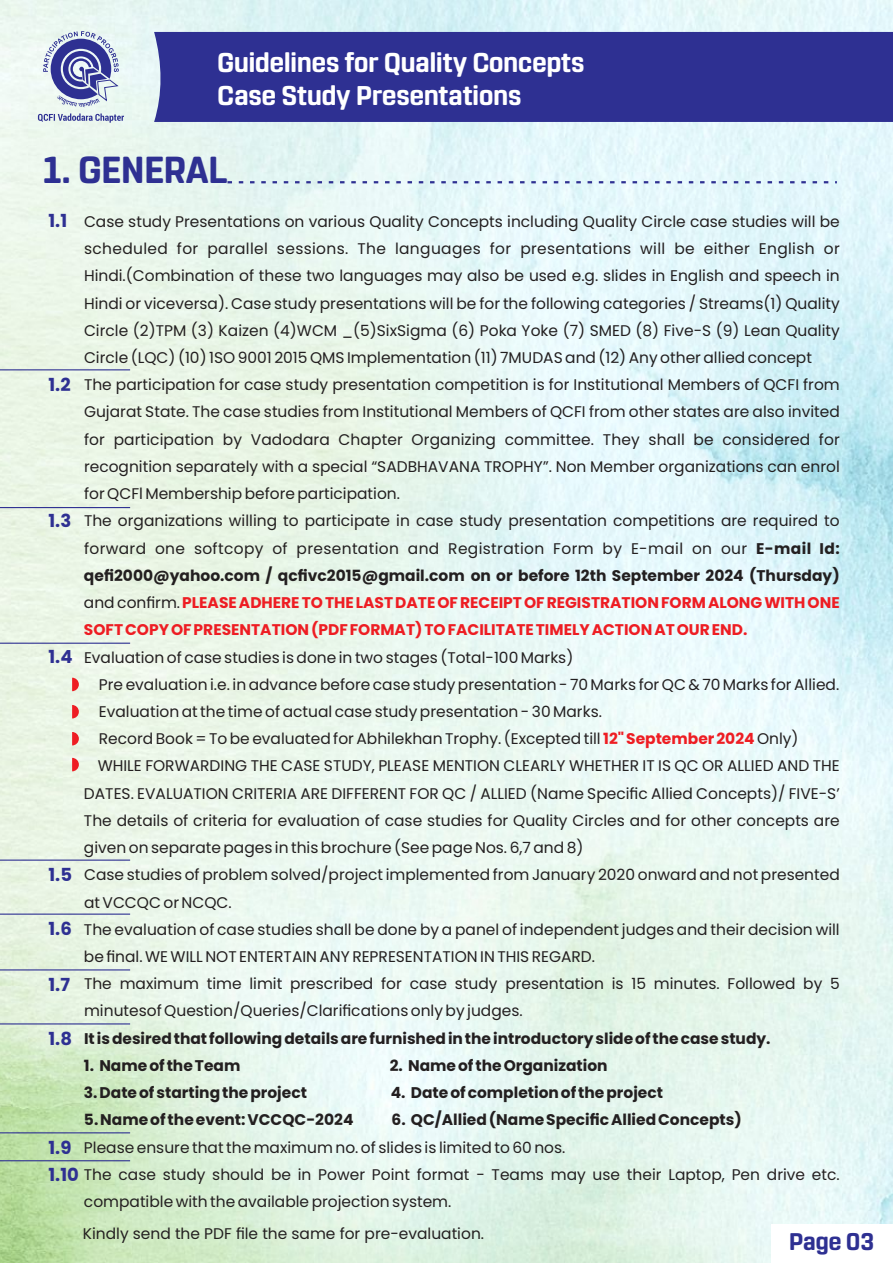
<style>
.page{position:relative;width:893px;height:1263px;background:#fff}
.page>*{position:absolute;margin:0;border:0;box-sizing:border-box;transform-origin:0 0}
.t1{font:700 37.5px "Rohn Rounded";color:#2e3092}
.t2{font:700 27px/32.4px "Rohn Rounded";color:#fff}
.t3{font:700 24px "Rohn Rounded";color:#2e3092}
.t4{font:700 18px/26.5px "Poppins";color:#2e3092}
.t5{font:15.45px/27.2px "Poppins";color:#231f20}
.t6{font:700 15.45px "Poppins";color:#231f20}
.s1{font-weight:700}
.s2{font-weight:700;color:#ee1d23}
</style>
<div class="page">
<div style="left:154px;top:32px;width:739px;height:90px;background:#2e3092"></div>
<svg style="left:72px;top:678px;width:7px;height:13px"></svg>
<svg style="left:72px;top:705px;width:7px;height:13px"></svg>
<svg style="left:72px;top:732px;width:7px;height:13px"></svg>
<svg style="left:72px;top:758px;width:7px;height:13px"></svg>
<hr style="left:0;top:369px;width:130px;height:1px;background:#2e3092">
<hr style="left:0;top:507px;width:130px;height:1px;background:#2e3092">
<hr style="left:0;top:643px;width:130px;height:1px;background:#2e3092">
<hr style="left:0;top:859px;width:130px;height:2px;background:#2e3092">
<hr style="left:0;top:913px;width:130px;height:2px;background:#2e3092">
<hr style="left:0;top:969px;width:130px;height:1px;background:#2e3092">
<hr style="left:0;top:1023px;width:130px;height:1px;background:#2e3092">
<hr style="left:0;top:1132px;width:130px;height:1px;background:#2e3092">
<hr style="left:0;top:1160px;width:130px;height:1px;background:#2e3092">
<svg style="left:228px;top:181px;width:609px;height:2px"></svg>
<svg style="left:43px;top:31px;width:76px;height:76px;background:#989fc8"></svg>
<svg style="left:38px;top:113px;width:86px;height:10px"></svg>
<h2 class="t2" style="left:217px;top:48px;width:368px">Guidelines for Quality Concepts<br>Case Study Presentations</h2>
<h1 class="t1" style="left:42px;top:153px;width:187px">1. GENERAL</h1>
<p class="t4" style="left:49px;top:207px;width:20px">1.1</p>
<p class="t5" style="left:84px;top:208px;width:757px;text-align:justify">Case study Presentations on various Quality Concepts including Quality Circle case studies will be scheduled for parallel sessions. The languages for presentations will be either English or Hindi.(Combination of these two languages may also be used e.g. slides in English and speech in Hindi or viceversa). Case study presentations will be for the following categories / Streams(1) Quality Circle (2)TPM (3) Kaizen (4)WCM _(5)SixSigma (6) Poka Yoke (7) SMED (8) Five-S (9) Lean Quality Circle (LQC) (10) 1SO 9001 2015 QMS Implementation (11) 7MUDAS and (12) Any other allied concept</p>
<p class="t4" style="left:49px;top:372px;width:24px">1.2</p>
<p class="t5" style="left:84px;top:371px;width:757px;text-align:justify">The participation for case study presentation competition is for Institutional Members of QCFI from Gujarat State. The case studies from Institutional Members of QCFI from other states are also invited for participation by Vadodara Chapter Organizing committee. They shall be considered for recognition separately with a special “SADBHAVANA TROPHY”. Non Member organizations can enrol for QCFl Membership before participation.</p>
<p class="t4" style="left:49px;top:507px;width:24px">1.3</p>
<p class="t5" style="left:84px;top:507px;width:757px;text-align:justify">The organizations willing to participate in case study presentation competitions are required to forward one softcopy of presentation and Registration Form by E-mail on our <span class="s1">E-mail Id: qefi2000@yahoo.com / qcfivc2015@gmail.com on or before 12th September 2024 (Thursday) </span>and confirm.<span class="s2">PLEASE ADHERE TO THE LAST DATE OF RECEIPT OF REGISTRATION FORM ALONG WITH ONE SOFT COPY OF PRESENTATION (PDF FORMAT) TO FACILITATE TIMELY ACTION AT OUR END.</span></p>
<p class="t4" style="left:49px;top:643px;width:26px">1.4</p>
<p class="t5" style="left:84px;top:643px;width:491px">Evaluation of case studies is done in two stages (Total-100 Marks)</p>
<p class="t5" style="left:99px;top:698px;width:701px">Evaluation at the time of actual case study presentation - 30 Marks.<br>Record Book = To be evaluated for Abhilekhan Trophy. (Excepted till <span class="s2">12" September 2024</span> Only)</p>
<p class="t5" style="left:99px;top:671px;width:742px">Pre evaluation i.e. in advance before case study presentation - 70 Marks for QC &amp; 70 Marks for Allied.</p>
<p class="t5" style="left:84px;top:752px;width:757px;text-align:justify;text-indent:14px">WHILE FORWARDING THE CASE STUDY, PLEASE MENTION CLEARLY WHETHER IT IS QC OR ALLIED AND THE DATES. EVALUATION CRITERIA ARE DIFFERENT FOR QC / ALLIED (Name Specific Allied Concepts)/ FIVE-S’ The details of criteria for evaluation of case studies for Quality Circles and for other concepts are given on separate pages in this brochure (See page Nos. 6,7 and 8)</p>
<p class="t4" style="left:49px;top:862px;width:25px">1.5</p>
<p class="t4" style="left:49px;top:915px;width:25px">1.6</p>
<p class="t5" style="left:84px;top:861px;width:757px">Case studies of problem solved/project implemented from January 2020 onward and not presented at VCCQC or NCQC.</p>
<p class="t5" style="left:84px;top:916px;width:757px">The evaluation of case studies shall be done by a panel of independent judges and their decision will be final. WE WILL NOT ENTERTAIN ANY REPRESENTATION IN THIS REGARD.</p>
<p class="t4" style="left:49px;top:971px;width:23px">1.7</p>
<p class="t5" style="left:84px;top:970px;width:757px">The maximum time limit prescribed for case study presentation is 15 minutes. Followed by 5 minutesof Question/Queries/Clarifications only by judges.</p>
<p class="t4" style="left:49px;top:1025px;width:25px">1.8</p>
<p class="t6" style="left:84px;top:1027px;width:688px">It is desired that following details are furnished in the introductory slide of the case study.</p>
<p class="t6" style="left:84px;top:1055px;width:158px">1. Name of the Team</p>
<p class="t6" style="left:390px;top:1055px;width:219px">2. Name of the Organization</p>
<p class="t6" style="left:84px;top:1082px;width:225px">3. Date of starting the project</p>
<p class="t6" style="left:391px;top:1082px;width:274px">4. Date of completion of the project</p>
<p class="t6" style="left:84px;top:1109px;width:271px">5. Name of the event: VCCQC-2024</p>
<p class="t6" style="left:391px;top:1109px;width:352px">6. QC/Allied (Name Specific Allied Concepts)</p>
<p class="t4" style="left:49px;top:1134px;width:32px">1.9<br>1.10</p>
<p class="t5" style="left:84px;top:1133px;width:483px">Please ensure that the maximum no. of slides is limited to 60 nos.</p>
<p class="t5" style="left:84px;top:1161px;width:757px">The case study should be in Power Point format - Teams may use their Laptop, Pen drive etc. compatible with the available projection system.</p>
<p class="t5" style="left:83px;top:1220px;width:403px">Kindly send the PDF file the same for pre-evaluation.</p>
<h3 class="t3" style="left:789px;top:1231px;width:86px">Page 03</h3>
</div>
